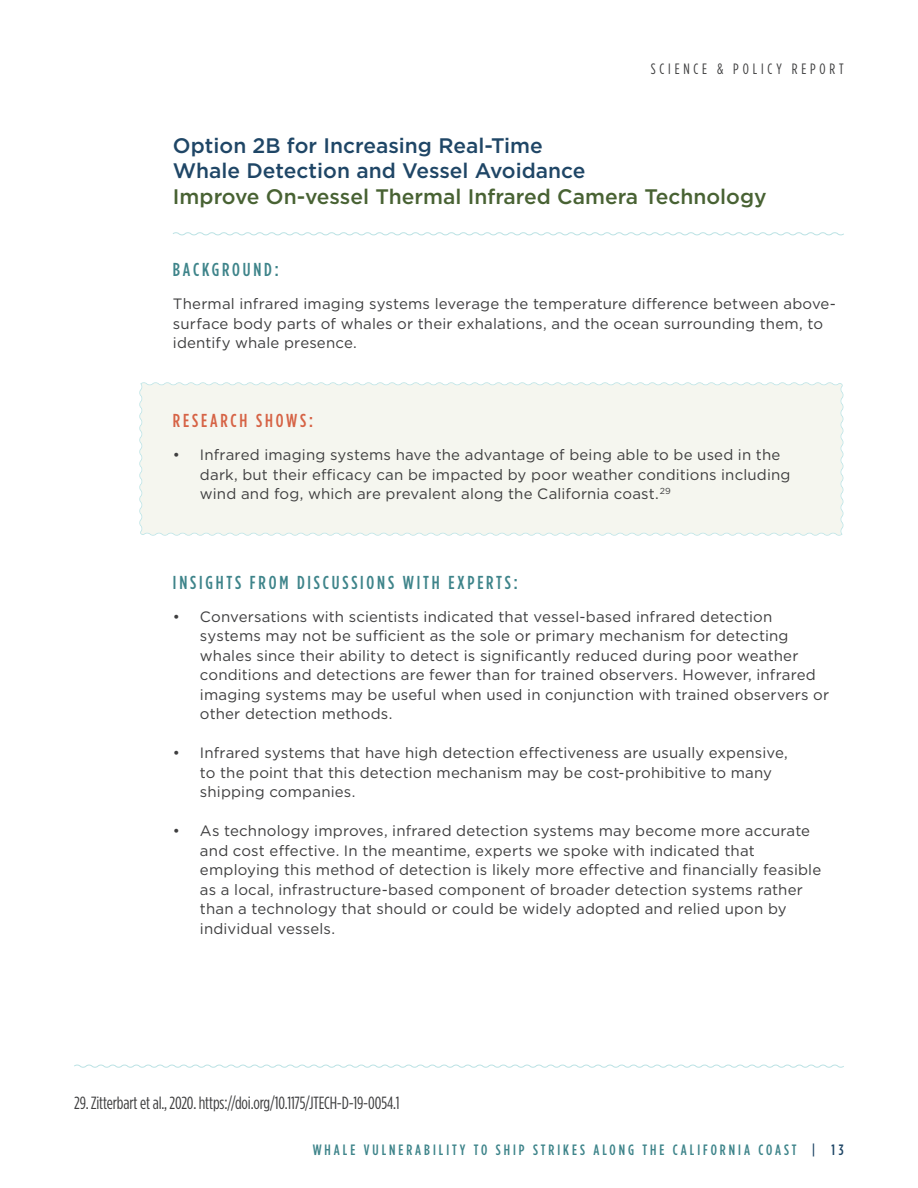
<style>
.page{position:relative;width:918px;height:1188px;background:#fff}
.page>*{position:absolute;margin:0;border:0;box-sizing:border-box;transform-origin:0 0}
.t1{font:500 21px/25.5px "Gotham";color:#1f4666}
.t2{font:500 21px "Gotham";color:#486233}
.t3{font:500 18.75px "Gotham Condensed";letter-spacing:.15em;color:#3e848a}
.t4{font:500 18.75px "Gotham Condensed";letter-spacing:.15em;color:#d66345}
.t5{font:17.7px "Gotham Condensed";letter-spacing:-.01em;color:#3e3e3f}
.t6{font:15px/19.5px "Gotham";letter-spacing:.01em;color:#3e3e3f}
.t7{font:500 15px "Gotham Condensed";letter-spacing:.2em;color:#3e848a}
.t8{font:15px "Gotham Condensed";letter-spacing:.255em;color:#3e3e3f}
.s1{color:#1f4666}
</style>
<div class="page">
<div style="left:139px;top:382px;width:705px;height:154px;background:#f5f6ef"></div>
<svg style="left:74px;top:1064px;width:770px;height:4px"></svg>
<svg style="left:173px;top:232px;width:671px;height:4px"></svg>
<p class="t8" style="left:651px;top:60px;width:194px">SCIENCE &amp; POLICY REPORT</p>
<h1 class="t1" style="left:173px;top:132px;width:414px">Option 2B for Increasing Real-Time<br>Whale Detection and Vessel Avoidance</h1>
<h1 class="t2" style="left:173px;top:183px;width:595px">Improve On-vessel Thermal Infrared Camera Technology</h1>
<p class="t3" style="left:173px;top:259px;width:107px">BACKGROUND:</p>
<p class="t6" style="left:173px;top:294px;width:665px">Thermal infrared imaging systems leverage the temperature difference between above&shy;surface body parts of whales or their exhalations, and the ocean surrounding them, to identify whale presence.</p>
<p class="t4" style="left:173px;top:410px;width:142px">RESEARCH SHOWS:</p>
<p class="t6" style="left:200px;top:445px;width:592px;text-indent:-27px">• Infrared imaging systems have the advantage of being able to be used in the dark, but their efficacy can be impacted by poor weather conditions including wind and fog, which are prevalent along the California coast.<sup>29</sup></p>
<p class="t3" style="left:173px;top:571px;width:346px">INSIGHTS FROM DISCUSSIONS WITH EXPERTS:</p>
<p class="t6" style="left:200px;top:606px;width:631px;text-indent:-27px">• Conversations with scientists indicated that vessel-based infrared detection systems may not be sufficient as the sole or primary mechanism for detecting whales since their ability to detect is significantly reduced during poor weather conditions and detections are fewer than for trained observers. However, infrared imaging systems may be useful when used in conjunction with trained observers or other detection methods.</p>
<p class="t6" style="left:200px;top:743px;width:589px;text-indent:-27px">• Infrared systems that have high detection effectiveness are usually expensive, to the point that this detection mechanism may be cost-prohibitive to many shipping companies.</p>
<p class="t6" style="left:200px;top:821px;width:623px;text-indent:-27px">• As technology improves, infrared detection systems may become more accurate and cost effective. In the meantime, experts we spoke with indicated that employing this method of detection is likely more effective and financially feasible as a local, infrastructure-based component of broader detection systems rather than a technology that should or could be widely adopted and relied upon by individual vessels.</p>
<p class="t5" style="left:74px;top:1093px;width:327px">29.Zitterbart et al., 2020. https://doi.org/10.1175/JTECH-D-19-0054.1</p>
<p class="t7" style="left:313px;top:1141px;width:533px">WHALE VULNERABILITY TO SHIP STRIKES ALONG THE CALIFORNIA COAST <span class="s1">| 13</span></p>
</div>
